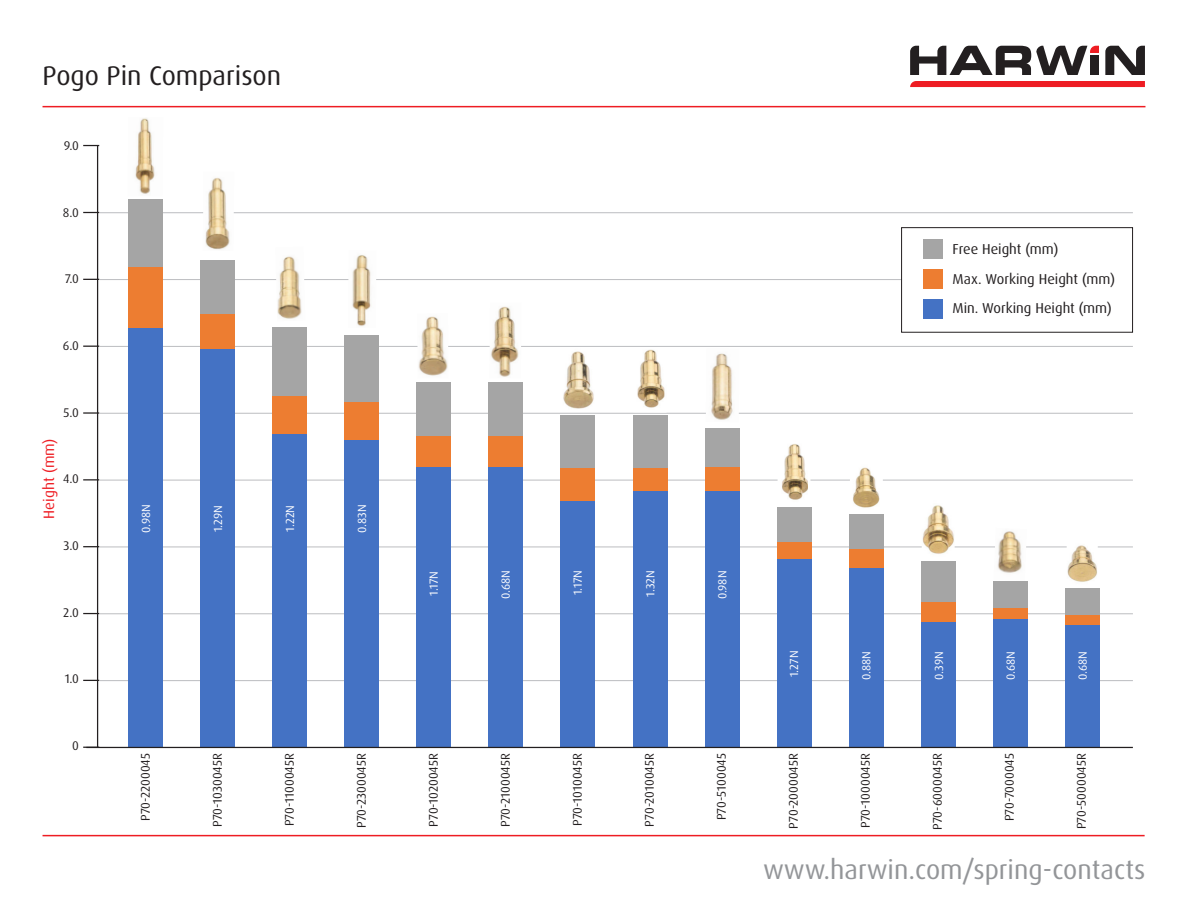
<style>
.page{position:relative;width:1188px;height:918px;background:#fff}
.page>*{position:absolute;margin:0;border:0;box-sizing:border-box;transform-origin:0 0}
.t1{font:27px "Dax OT";color:#939598}
.t2{font:27px "Dax OT";color:#231f20}
.t3{font:15.15px "Dax OT";color:#ee1d23}
.t4{font:14.4px/29.7px "Dax OT";color:#231f20}
.t5{font:12.6px "Dax OT";color:#231f20}
.t6{font:11.85px "Dax OT";color:#fff}
</style>
<div class="page">
<svg style="left:910px;top:81px;width:235px;height:6px"></svg>
<svg style="left:1105px;top:46px;width:40px;height:29px"></svg>
<svg style="left:910px;top:46px;width:189px;height:29px"></svg>
<div style="left:1090px;top:55px;width:9px;height:20px;background:#231f20"></div>
<hr style="left:43px;top:106px;width:1102px;height:1px;background:#ee1d23">
<hr style="left:100px;top:680px;width:1033px;height:1px;background:#bcbdc0">
<hr style="left:100px;top:613px;width:1033px;height:1px;background:#bcbdc0">
<hr style="left:100px;top:547px;width:1033px;height:1px;background:#bcbdc0">
<hr style="left:100px;top:480px;width:1033px;height:1px;background:#bcbdc0">
<hr style="left:100px;top:413px;width:1033px;height:1px;background:#bcbdc0">
<hr style="left:100px;top:346px;width:1033px;height:1px;background:#bcbdc0">
<hr style="left:100px;top:279px;width:1033px;height:1px;background:#bcbdc0">
<hr style="left:100px;top:212px;width:1033px;height:1px;background:#bcbdc0">
<hr style="left:97px;top:145px;width:1px;height:602px;background:#231f20">
<svg style="left:83px;top:680px;width:16px;height:1px"></svg>
<svg style="left:83px;top:613px;width:16px;height:1px"></svg>
<svg style="left:83px;top:546px;width:16px;height:1px"></svg>
<svg style="left:83px;top:479px;width:16px;height:1px"></svg>
<svg style="left:83px;top:412px;width:16px;height:2px"></svg>
<svg style="left:83px;top:346px;width:16px;height:1px"></svg>
<svg style="left:83px;top:279px;width:16px;height:1px"></svg>
<svg style="left:83px;top:212px;width:16px;height:1px"></svg>
<svg style="left:83px;top:145px;width:16px;height:1px"></svg>
<div style="left:128px;top:324px;width:35px;height:423px;background:#4472c4"></div>
<div style="left:128px;top:265px;width:35px;height:62px;background:#ed7d31"></div>
<div style="left:128px;top:200px;width:35px;height:67px;background:#a5a5a5"></div>
<div style="left:200px;top:348px;width:35px;height:399px;background:#4472c4"></div>
<div style="left:200px;top:265px;width:35px;height:84px;background:#ed7d31"></div>
<div style="left:200px;top:260px;width:35px;height:54px;background:#a5a5a5"></div>
<div style="left:272px;top:434px;width:35px;height:313px;background:#4472c4"></div>
<div style="left:272px;top:395px;width:35px;height:39px;background:#ed7d31"></div>
<div style="left:272px;top:327px;width:35px;height:69px;background:#a5a5a5"></div>
<div style="left:344px;top:434px;width:35px;height:313px;background:#4472c4"></div>
<div style="left:344px;top:398px;width:35px;height:42px;background:#ed7d31"></div>
<div style="left:344px;top:335px;width:35px;height:66px;background:#a5a5a5"></div>
<div style="left:416px;top:467px;width:35px;height:280px;background:#4472c4"></div>
<div style="left:416px;top:435px;width:35px;height:32px;background:#ed7d31"></div>
<div style="left:416px;top:382px;width:35px;height:53px;background:#a5a5a5"></div>
<div style="left:488px;top:467px;width:35px;height:280px;background:#4472c4"></div>
<div style="left:488px;top:435px;width:35px;height:32px;background:#ed7d31"></div>
<div style="left:488px;top:382px;width:35px;height:53px;background:#a5a5a5"></div>
<div style="left:561px;top:501px;width:34px;height:246px;background:#4472c4"></div>
<div style="left:561px;top:467px;width:34px;height:34px;background:#ed7d31"></div>
<div style="left:561px;top:415px;width:34px;height:52px;background:#a5a5a5"></div>
<div style="left:633px;top:491px;width:34px;height:256px;background:#4472c4"></div>
<div style="left:633px;top:467px;width:34px;height:24px;background:#ed7d31"></div>
<div style="left:633px;top:415px;width:34px;height:52px;background:#a5a5a5"></div>
<div style="left:705px;top:491px;width:35px;height:256px;background:#4472c4"></div>
<div style="left:705px;top:467px;width:35px;height:24px;background:#ed7d31"></div>
<div style="left:705px;top:429px;width:35px;height:38px;background:#a5a5a5"></div>
<div style="left:777px;top:558px;width:35px;height:189px;background:#4472c4"></div>
<div style="left:777px;top:541px;width:35px;height:17px;background:#ed7d31"></div>
<div style="left:777px;top:507px;width:35px;height:34px;background:#a5a5a5"></div>
<div style="left:849px;top:568px;width:35px;height:179px;background:#4472c4"></div>
<div style="left:849px;top:548px;width:35px;height:20px;background:#ed7d31"></div>
<div style="left:849px;top:514px;width:35px;height:35px;background:#a5a5a5"></div>
<div style="left:921px;top:622px;width:35px;height:125px;background:#4472c4"></div>
<div style="left:921px;top:602px;width:35px;height:20px;background:#ed7d31"></div>
<div style="left:921px;top:562px;width:35px;height:40px;background:#a5a5a5"></div>
<div style="left:993px;top:619px;width:35px;height:128px;background:#4472c4"></div>
<div style="left:993px;top:608px;width:35px;height:11px;background:#ed7d31"></div>
<div style="left:993px;top:581px;width:35px;height:27px;background:#a5a5a5"></div>
<div style="left:1065px;top:619px;width:35px;height:128px;background:#4472c4"></div>
<div style="left:1065px;top:615px;width:35px;height:10px;background:#ed7d31"></div>
<div style="left:1065px;top:588px;width:35px;height:27px;background:#a5a5a5"></div>
<hr style="left:86px;top:747px;width:1047px;height:1px;background:#231f20">
<hr style="left:43px;top:835px;width:1102px;height:1px;background:#ee1d23">
<div style="left:902px;top:228px;width:231px;height:104px;background:#fff"></div>
<div style="left:901px;top:227px;width:232px;height:106px;border:1px solid #231f20"></div>
<div style="left:924px;top:240px;width:19px;height:19px;background:#a5a5a5"></div>
<div style="left:924px;top:270px;width:19px;height:19px;background:#ed7d31"></div>
<div style="left:924px;top:299px;width:19px;height:20px;background:#4472c4"></div>
<img style="left:135px;top:118px;width:20px;height:76px">
<img style="left:203px;top:177px;width:31px;height:73px">
<img style="left:276px;top:256px;width:29px;height:63px">
<img style="left:348px;top:255px;width:28px;height:72px">
<img style="left:417px;top:316px;width:31px;height:60px">
<img style="left:489px;top:306px;width:33px;height:71px">
<img style="left:563px;top:351px;width:31px;height:58px">
<img style="left:633px;top:349px;width:34px;height:64px">
<img style="left:706px;top:353px;width:33px;height:67px">
<img style="left:777px;top:444px;width:34px;height:56px">
<img style="left:850px;top:467px;width:33px;height:41px">
<img style="left:922px;top:505px;width:33px;height:49px">
<img style="left:994px;top:531px;width:33px;height:42px">
<img style="left:1066px;top:545px;width:32px;height:37px">
<h1 class="t2" style="left:43px;top:58px;width:240px">Pogo Pin Comparison</h1>
<p class="t5" style="left:64px;top:138px;width:17px">9.0</p>
<p class="t5" style="left:63px;top:204px;width:18px">8.0</p>
<p class="t5" style="left:65px;top:271px;width:15px">7.0</p>
<p class="t5" style="left:63px;top:338px;width:17px">6.0</p>
<p class="t5" style="left:64px;top:404px;width:17px">5.0</p>
<p class="t3" style="left:39px;top:519px;width:82px;rotate:-90deg">Height (mm)</p>
<p class="t5" style="left:63px;top:471px;width:17px">4.0</p>
<p class="t5" style="left:64px;top:538px;width:17px">3.0</p>
<p class="t5" style="left:63px;top:604px;width:17px">2.0</p>
<p class="t5" style="left:65px;top:671px;width:16px">1.0</p>
<p class="t5" style="left:72px;top:738px;width:8px">0</p>
<p class="t4" style="left:953px;top:234px;width:164px">Free Height (mm)<br>Max. Working Height (mm)<br>Min. Working Height (mm)</p>
<p class="t6" style="left:138px;top:533px;width:30px;rotate:-90deg">0.98N</p>
<p class="t6" style="left:211px;top:532px;width:29px;rotate:-90deg">1.29N</p>
<p class="t6" style="left:283px;top:532px;width:28px;rotate:-90deg">1.22N</p>
<p class="t6" style="left:354px;top:533px;width:30px;rotate:-90deg">0.83N</p>
<p class="t6" style="left:426px;top:596px;width:26px;rotate:-90deg">1.17N</p>
<p class="t6" style="left:498px;top:599px;width:30px;rotate:-90deg">0.68N</p>
<p class="t6" style="left:570px;top:595px;width:26px;rotate:-90deg">1.17N</p>
<p class="t6" style="left:643px;top:597px;width:28px;rotate:-90deg">1.32N</p>
<p class="t6" style="left:715px;top:599px;width:30px;rotate:-90deg">0.98N</p>
<p class="t6" style="left:786px;top:677px;width:28px;rotate:-90deg">1.27N</p>
<p class="t6" style="left:859px;top:680px;width:30px;rotate:-90deg">0.88N</p>
<p class="t6" style="left:931px;top:680px;width:30px;rotate:-90deg">0.39N</p>
<p class="t6" style="left:1003px;top:680px;width:30px;rotate:-90deg">0.68N</p>
<p class="t6" style="left:1075px;top:680px;width:30px;rotate:-90deg">0.68N</p>
<p class="t5" style="left:137px;top:821px;width:69px;rotate:-90deg">P70-2200045</p>
<p class="t5" style="left:209px;top:827px;width:75px;rotate:-90deg">P70-1030045R</p>
<p class="t5" style="left:281px;top:826px;width:74px;rotate:-90deg">P70-1100045R</p>
<p class="t5" style="left:353px;top:828px;width:76px;rotate:-90deg">P70-2300045R</p>
<p class="t5" style="left:425px;top:827px;width:75px;rotate:-90deg">P70-1020045R</p>
<p class="t5" style="left:497px;top:827px;width:75px;rotate:-90deg">P70-2100045R</p>
<p class="t5" style="left:569px;top:826px;width:74px;rotate:-90deg">P70-1010045R</p>
<p class="t5" style="left:641px;top:827px;width:75px;rotate:-90deg">P70-2010045R</p>
<p class="t5" style="left:713px;top:820px;width:69px;rotate:-90deg">P70-5100045</p>
<p class="t5" style="left:785px;top:829px;width:77px;rotate:-90deg">P70-2000045R</p>
<p class="t5" style="left:857px;top:828px;width:76px;rotate:-90deg">P70-1000045R</p>
<p class="t5" style="left:929px;top:830px;width:78px;rotate:-90deg">P70-6000045R</p>
<p class="t5" style="left:1001px;top:821px;width:70px;rotate:-90deg">P70-7000045</p>
<p class="t5" style="left:1073px;top:829px;width:77px;rotate:-90deg">P70-5000045R</p>
<h1 class="t1" style="left:763px;top:852px;width:384px">www.harwin.com/spring-contacts</h1>
</div>
